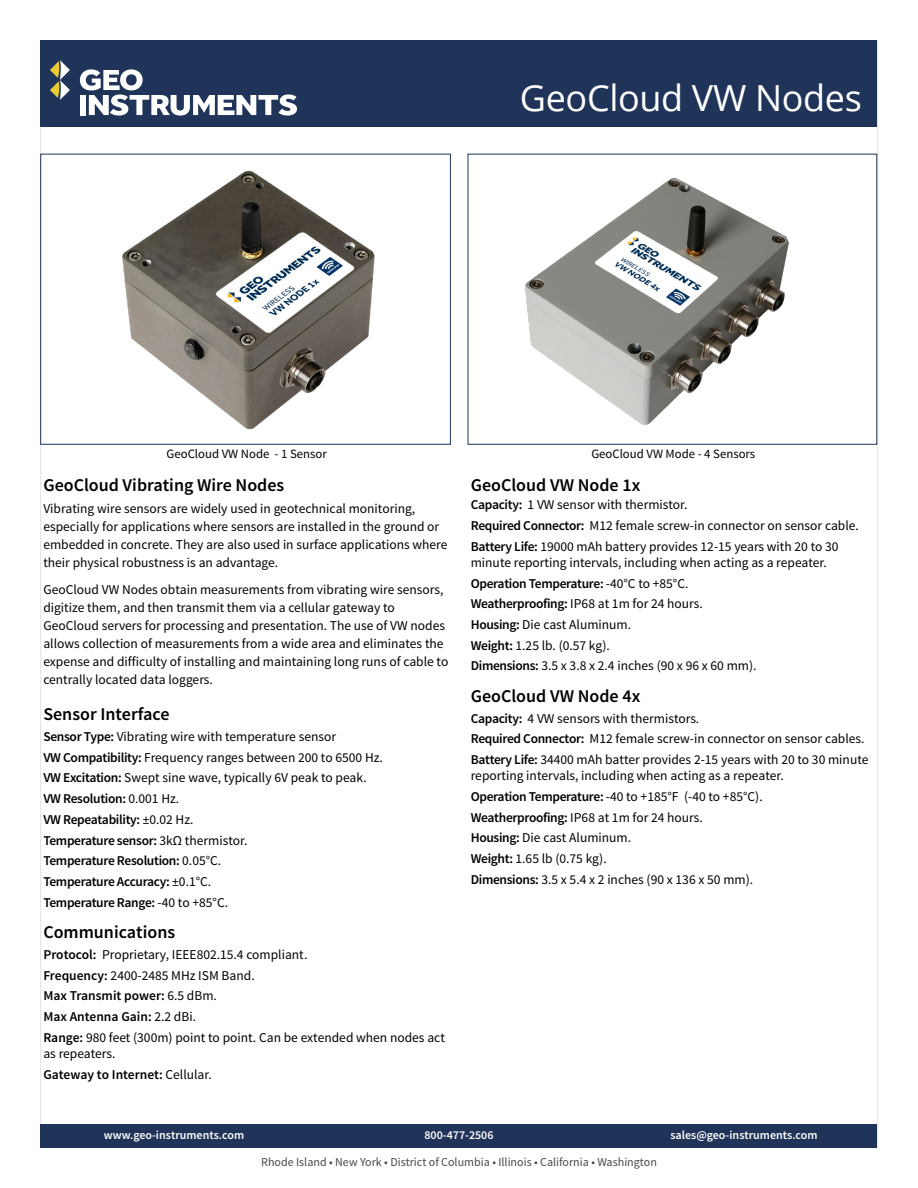
<style>
.page{position:relative;width:918px;height:1188px;background:#fff}
.page>*{position:absolute;margin:0;border:0;box-sizing:border-box;transform-origin:0 0}
.t1{font:36px "Open Sans";letter-spacing:-.01em;color:#fff}
.body-head{font:600 18px "Source Sans Pro";color:#000}
.body-head-col{font:600 18px "Source Sans Pro";color:#000}
.spec{font:13.5px/16.2px "Source Sans Pro";color:#000}
.body{font:13.5px/18px "Source Sans Pro";color:#000}
.spec-2{font:600 13.5px "Source Sans Pro";letter-spacing:-.025em;color:#000}
.spec-3{font:600 13.5px "Source Sans Pro";color:#000}
.caption85{font:12.75px "Source Sans Pro";color:#000}
.t2{font:12px "Source Sans Pro";color:#484848}
.t3{font:600 12px "Source Sans Pro";color:#fff}
.s1{font-weight:600}
.s2{font-weight:400}
</style>
<div class="page">
<div style="left:40px;top:40px;width:838px;height:87px;background:#20345a"></div>
<div style="left:40px;top:1124px;width:838px;height:24px;background:#20345a"></div>
<svg style="left:50px;top:60px;width:20px;height:40px"></svg>
<svg style="left:80px;top:69px;width:217px;height:47px"></svg>
<img style="left:122px;top:170px;width:253px;height:260px">
<div style="left:40px;top:154px;width:411px;height:290px;border:1px solid #20345a"></div>
<img style="left:525px;top:177px;width:264px;height:248px">
<p class="t1" style="left:520px;top:74px;width:343px">GeoCloud VW Nodes</p>
<p class="caption85" style="left:167px;top:446px;width:162px">GeoCloud VW Node - 1 Sensor</p>
<p class="caption85" style="left:591px;top:446px;width:165px">GeoCloud VW Mode - 4 Sensors</p>
<p class="body-head" style="left:43px;top:474px;width:242px">GeoCloud Vibrating Wire Nodes</p>
<p class="body" style="left:43px;top:500px;width:406px">Vibrating wire sensors are widely used in geotechnical monitoring, especially for applications where sensors are installed in the ground or embedded in concrete. They are also used in surface applications where their physical robustness is an advantage.</p>
<p class="body" style="left:43px;top:581px;width:407px">GeoCloud VW Nodes obtain measurements from vibrating wire sensors, digitize them, and then transmit them via a cellular gateway to GeoCloud servers for processing and presentation. The use of VW nodes allows collection of measurements from a wide area and eliminates the expense and difficulty of installing and maintaining long runs of cable to centrally located data loggers.</p>
<p class="body-head" style="left:43px;top:703px;width:128px">Sensor Interface</p>
<p class="spec" style="left:43px;top:729px;width:294px"><span class="s1">Sensor Type:</span> Vibrating wire with temperature sensor</p>
<p class="spec" style="left:43px;top:749px;width:341px"><span class="s1">VW Compatibility:</span> Frequency ranges between 200 to 6500 Hz.</p>
<p class="spec" style="left:43px;top:770px;width:325px"><span class="s1">VW Excitation:</span> Swept sine wave, typically 6V peak to peak.</p>
<p class="spec-2" style="left:43px;top:790px;width:137px">VW Resolution: <span class="s2">0.001 Hz.</span></p>
<p class="spec-2" style="left:43px;top:811px;width:152px">VW Repeatability: <span class="s2">±0.02 Hz.</span></p>
<p class="spec-2" style="left:43px;top:832px;width:206px">Temperature sensor: <span class="s2">3kΩ thermistor.</span></p>
<p class="spec-2" style="left:43px;top:852px;width:179px">Temperature Resolution: <span class="s2">0.05°C.</span></p>
<p class="spec-2" style="left:43px;top:873px;width:169px">Temperature Accuracy: <span class="s2">±0.1°C.</span></p>
<p class="spec-2" style="left:43px;top:894px;width:186px">Temperature Range: <span class="s2">-40 to +85°C.</span></p>
<p class="body-head" style="left:43px;top:921px;width:133px">Communications</p>
<p class="spec" style="left:43px;top:947px;width:266px"><span class="s1">Protocol:</span> Proprietary, IEEE802.15.4 compliant.</p>
<p class="spec" style="left:43px;top:967px;width:213px"><span class="s1">Frequency:</span> 2400-2485 MHz ISM Band.</p>
<p class="spec-3" style="left:43px;top:987px;width:175px">Max Transmit power: <span class="s2">6.5 dBm.</span></p>
<p class="spec-3" style="left:43px;top:1008px;width:154px">Max Antenna Gain: <span class="s2">2.2 dBi.</span></p>
<p class="spec" style="left:43px;top:1029px;width:403px"><span class="s1">Range:</span> 980 feet (300m) point to point. Can be extended when nodes act as repeaters.</p>
<p class="spec-3" style="left:43px;top:1066px;width:170px">Gateway to Internet: <span class="s2">Cellular.</span></p>
<p class="body-head-col" style="left:471px;top:474px;width:171px">GeoCloud VW Node 1x</p>
<p class="spec" style="left:471px;top:497px;width:218px"><span class="s1">Capacity:</span> 1 VW sensor with thermistor.</p>
<p class="spec" style="left:471px;top:518px;width:390px"><span class="s1">Required Connector:</span> M12 female screw-in connector on sensor cable.</p>
<p class="spec" style="left:471px;top:538px;width:369px"><span class="s1">Battery Life:</span> 19000 mAh battery provides 12-15 years with 20 to 30 minute reporting intervals, including when acting as a repeater.</p>
<p class="spec-2" style="left:471px;top:575px;width:219px">Operation Temperature: <span class="s2">-40°C to +85°C.</span></p>
<p class="spec" style="left:471px;top:596px;width:234px"><span class="s1">Weatherproofing:</span> IP68 at 1m for 24 hours.</p>
<p class="spec" style="left:471px;top:617px;width:162px"><span class="s1">Housing:</span> Die cast Aluminum.</p>
<p class="spec" style="left:471px;top:637px;width:141px"><span class="s1">Weight:</span> 1.25 lb. (0.57 kg).</p>
<p class="spec" style="left:471px;top:658px;width:287px"><span class="s1">Dimensions:</span> 3.5 x 3.8 x 2.4 inches (90 x 96 x 60 mm).</p>
<p class="body-head" style="left:471px;top:684px;width:171px">GeoCloud VW Node 4x</p>
<p class="spec" style="left:471px;top:710px;width:230px"><span class="s1">Capacity:</span> 4 VW sensors with thermistors.</p>
<p class="spec" style="left:471px;top:731px;width:395px"><span class="s1">Required Connector:</span> M12 female screw-in connector on sensor cables.</p>
<p class="spec" style="left:471px;top:752px;width:399px"><span class="s1">Battery Life:</span> 34400 mAh batter provides 2-15 years with 20 to 30 minute reporting intervals, including when acting as a repeater.</p>
<p class="spec" style="left:471px;top:788px;width:293px"><span class="s1">Operation Temperature:</span> -40 to +185°F (-40 to +85°C).</p>
<p class="spec" style="left:471px;top:809px;width:234px"><span class="s1">Weatherproofing:</span> IP68 at 1m for 24 hours.</p>
<p class="spec" style="left:471px;top:830px;width:162px"><span class="s1">Housing:</span> Die cast Aluminum.</p>
<p class="spec" style="left:471px;top:851px;width:137px"><span class="s1">Weight:</span> 1.65 lb (0.75 kg).</p>
<p class="spec" style="left:471px;top:871px;width:284px"><span class="s1">Dimensions:</span> 3.5 x 5.4 x 2 inches (90 x 136 x 50 mm).</p>
<p class="t3" style="left:104px;top:1127px;width:142px">www.geo-instruments.com</p>
<p class="t3" style="left:424px;top:1127px;width:71px">800-477-2506</p>
<p class="t3" style="left:670px;top:1127px;width:149px">sales@geo-instruments.com</p>
<p class="t2" style="left:261px;top:1155px;width:397px">Rhode Island • New York • District of Columbia • Illinois • California • Washington</p>
</div>
